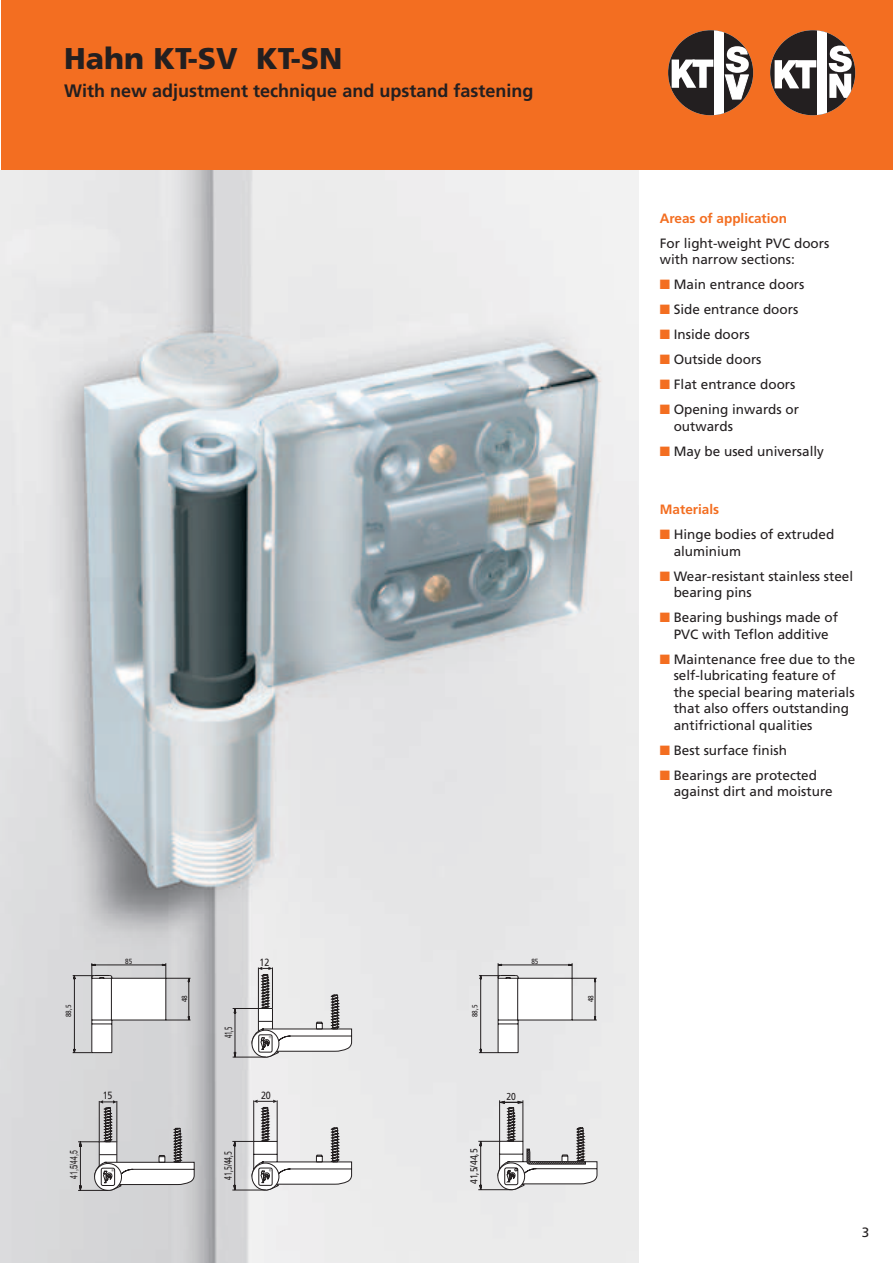
<style>
.page{position:relative;width:893px;height:1263px;background:#fff}
.page>*{position:absolute;margin:0;border:0;box-sizing:border-box;transform-origin:0 0}
.t1{font:900 30px "Frutiger";color:#231f20}
.t2{font:700 18px "Frutiger";color:#231f20}
.t3{font:13.5px/16.5px "Frutiger";color:#231f20}
.t4{font:700 13.5px "Frutiger";color:#f36e21}
.t5{font:10.5px "Frutiger";letter-spacing:-.015em;color:#231f20;scale:.65 1}
.t6{font:10.5px "Arial";color:#231f20;scale:.65 1}
.t7{font:10.5px "Frutiger";letter-spacing:-.015em;color:#231f20;scale:.85 1}
.t8{font:10.5px "Frutiger";letter-spacing:-.015em;color:#231f20;scale:.58 1}
.t9{font:10.05px "Frutiger";color:#231f20;scale:.85 1}
.t10{font:7.5px "Frutiger";color:#231f20;scale:.85 1}
.s1{color:#f36e21}
</style>
<div class="page">
<div style="left:1px;top:0;width:891px;height:170px;background:#f36e21"></div>
<img style="left:1px;top:170px;width:637px;height:1092px">
<svg style="left:770px;top:30px;width:85px;height:85px"></svg>
<svg style="left:668px;top:30px;width:85px;height:85px"></svg>
<hr style="left:522px;top:1100px;width:1px;height:41px;background:#231f20">
<hr style="left:499px;top:1100px;width:1px;height:41px;background:#231f20">
<svg style="left:478px;top:1101px;width:119px;height:90px"></svg>
<svg style="left:72px;top:963px;width:119px;height:90px"></svg>
<svg style="left:478px;top:963px;width:119px;height:90px"></svg>
<svg style="left:232px;top:1100px;width:121px;height:90px"></svg>
<svg style="left:232px;top:967px;width:121px;height:91px"></svg>
<svg style="left:78px;top:1100px;width:117px;height:92px"></svg>
<h1 class="t1" style="left:64px;top:47px;width:280px">Hahn KT-SV KT-SN</h1>
<h2 class="t2" style="left:64px;top:83px;width:470px">With new adjustment technique and upstand fastening</h2>
<p class="t10" style="left:66px;top:1017px;width:16px;rotate:-90deg">88,5</p>
<p class="t10" style="left:125px;top:958px;width:10px">85</p>
<p class="t6" style="left:68px;top:1179px;width:45px;rotate:-90deg">41,5/44,5</p>
<p class="t7" style="left:103px;top:1091px;width:13px">15</p>
<p class="t10" style="left:181px;top:1002px;width:10px;rotate:-90deg">48</p>
<p class="t8" style="left:224px;top:1038px;width:22px;rotate:-90deg">41,5</p>
<p class="t5" style="left:224px;top:1180px;width:45px;rotate:-90deg">41,5/44,5</p>
<p class="t7" style="left:259px;top:958px;width:13px">12</p>
<p class="t7" style="left:261px;top:1091px;width:13px">20</p>
<p class="t10" style="left:472px;top:1017px;width:16px;rotate:-90deg">88,5</p>
<p class="t10" style="left:531px;top:958px;width:10px">85</p>
<p class="t9" style="left:470px;top:1184px;width:43px;rotate:-90deg">41,5/44,5</p>
<p class="t9" style="left:506px;top:1092px;width:13px">20</p>
<p class="t10" style="left:587px;top:1002px;width:10px;rotate:-90deg">48</p>
<p class="t4" style="left:659px;top:213px;width:129px">Areas of application</p>
<p class="t3" style="left:659px;top:236px;width:171px">For light-weight PVC doors with narrow sections:</p>
<p class="t3" style="left:659px;top:277px;width:146px"><span class="s1">■</span> Main entrance doors</p>
<p class="t3" style="left:659px;top:302px;width:140px"><span class="s1">■</span> Side entrance doors</p>
<p class="t3" style="left:659px;top:327px;width:91px"><span class="s1">■</span> Inside doors</p>
<p class="t3" style="left:659px;top:352px;width:103px"><span class="s1">■</span> Outside doors</p>
<p class="t3" style="left:659px;top:377px;width:137px"><span class="s1">■</span> Flat entrance doors</p>
<p class="t3" style="left:673px;top:402px;width:127px;text-indent:-14px"><span class="s1">■</span> Opening inwards or outwards</p>
<p class="t3" style="left:659px;top:444px;width:166px"><span class="s1">■</span> May be used universally</p>
<p class="t4" style="left:659px;top:504px;width:61px">Materials</p>
<p class="t3" style="left:673px;top:527px;width:162px;text-indent:-14px"><span class="s1">■</span> Hinge bodies of extruded aluminium</p>
<p class="t3" style="left:673px;top:569px;width:181px;text-indent:-14px"><span class="s1">■</span> Wear-resistant stainless steel bearing pins</p>
<p class="t3" style="left:659px;top:610px;width:180px;text-align:center"><span class="s1">■</span> Bearing bushings made of<br>PVC with Teflon additive</p>
<p class="t3" style="left:673px;top:652px;width:183px;text-indent:-14px"><span class="s1">■</span> Maintenance free due to the self-lubricating feature of the special bearing materials that also offers outstanding antifrictional qualities</p>
<p class="t3" style="left:659px;top:743px;width:129px"><span class="s1">■</span> Best surface finish</p>
<p class="t3" style="left:673px;top:768px;width:161px;text-indent:-14px"><span class="s1">■</span> Bearings are protected against dirt and moisture</p>
<p class="t3" style="left:861px;top:1225px;width:9px">3</p>
</div>
